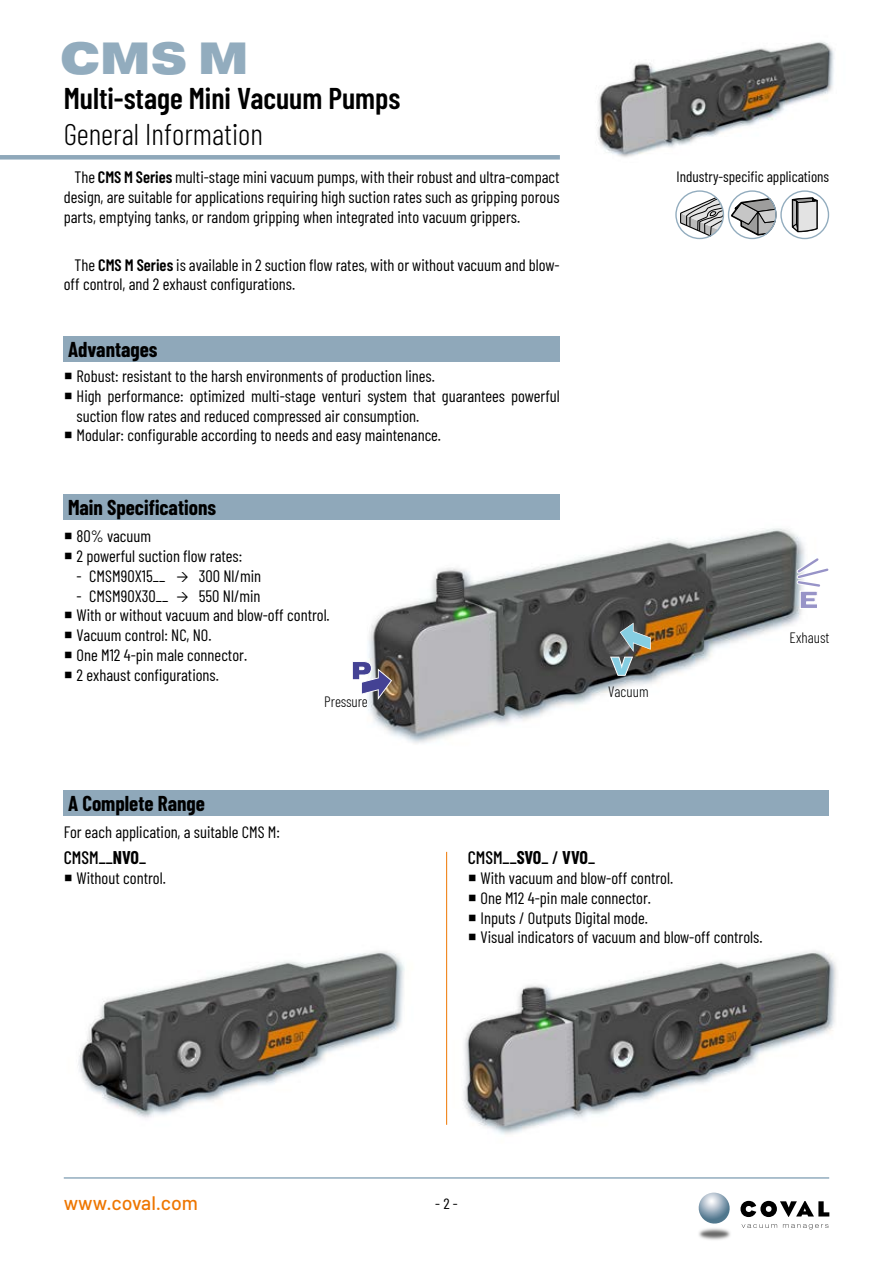
<style>
.page{position:relative;width:893px;height:1263px;background:#fff}
.page>*{position:absolute;margin:0;border:0;box-sizing:border-box;transform-origin:0 0}
.t1{font:900 45px "Pragmatica Ext";color:#92acbe}
.t2{font:600 30px "Barlow Condensed";color:#000}
.t3{font:300 30px "Barlow Condensed";color:#000}
.t4{font:700 21px "Barlow Condensed";color:#000}
.t5{font:500 19.5px "Barlow";color:#ee7601}
.t6{font:500 18px "Barlow Condensed";color:#000}
.t7{font:16.5px/19.8px "Barlow Condensed";color:#000}
.t8{font:15px "Barlow Condensed";color:#000}
.t9{font:300 15px "Barlow Condensed";color:#000}
.t10{font:15px "Barlow Condensed";color:#000;scale:1.05 1}
.s1{font-weight:600}
.s2{font-weight:700}
</style>
<div class="page">
<hr style="left:64px;top:1177px;width:765px;height:2px;background:#92acbe">
<img style="left:699px;top:1228px;width:31px;height:12px">
<svg style="left:698px;top:1192px;width:32px;height:32px"></svg>
<svg style="left:742px;top:1224px;width:35px;height:4px"></svg>
<svg style="left:783px;top:1224px;width:45px;height:5px"></svg>
<svg style="left:740px;top:1201px;width:89px;height:16px"></svg>
<div style="left:0;top:155px;width:560px;height:5px;background:#8fa8ba"></div>
<img style="left:596px;top:42px;width:239px;height:116px">
<img style="left:367px;top:528px;width:438px;height:215px">
<div style="left:64px;top:494px;width:496px;height:26px;background:#8fa8ba"></div>
<div style="left:64px;top:336px;width:496px;height:26px;background:#8fa8ba"></div>
<div style="left:64px;top:790px;width:765px;height:26px;background:#8fa8ba"></div>
<img style="left:447px;top:884px;width:390px;height:250px">
<img style="left:78px;top:951px;width:327px;height:167px">
<svg style="left:675px;top:190px;width:154px;height:49px"></svg>
<hr style="left:446px;top:852px;width:1px;height:273px;background:#ee7601">
<svg style="left:352px;top:661px;width:40px;height:39px"></svg>
<svg style="left:793px;top:554px;width:36px;height:55px"></svg>
<svg style="left:610px;top:623px;width:41px;height:53px"></svg>
<svg style="left:469px;top:894px;width:6px;height:7px"></svg>
<svg style="left:469px;top:914px;width:6px;height:7px"></svg>
<svg style="left:469px;top:934px;width:6px;height:7px"></svg>
<h1 class="t1" style="left:60px;top:29px;width:191px">CMS M</h1>
<h2 class="t2" style="left:64px;top:77px;width:338px">Multi-stage Mini Vacuum Pumps</h2>
<h2 class="t3" style="left:64px;top:113px;width:201px">General Information</h2>
<p class="t7" style="left:64px;top:166px;width:497px;text-align:justify;text-indent:11px">The <span class="s1">CMS M Series</span> multi-stage mini vacuum pumps, with their robust and ultra-compact design, are suitable for applications requiring high suction rates such as gripping porous parts, emptying tanks, or random gripping when integrated into vacuum grippers.</p>
<p class="t7" style="left:64px;top:254px;width:497px;text-indent:11px">The <span class="s1">CMS M Series</span> is available in 2 suction flow rates, with or without vacuum and blow&shy;off control, and 2 exhaust configurations.</p>
<p class="t4" style="left:68px;top:334px;width:91px">Advantages</p>
<p class="t7" style="left:77px;top:365px;width:485px">Robust: resistant to the harsh environments of production lines.<br>High performance: optimized multi-stage venturi system that guarantees powerful suction flow rates and reduced compressed air consumption.<br>Modular: configurable according to needs and easy maintenance.</p>
<p class="t4" style="left:68px;top:492px;width:150px">Main Specifications</p>
<p class="t7" style="left:77px;top:525px;width:167px">80% vacuum<br>2 powerful suction flow rates: ‐ CMSM90X15__</p>
<p class="t7" style="left:199px;top:565px;width:64px">300 Nl/min</p>
<p class="t7" style="left:77px;top:585px;width:255px;text-indent:122px">550 Nl/min<br>With or without vacuum and blow-off control.<br>Vacuum control: NC, NO.<br>One M12 4-pin male connector.<br>2 exhaust configurations.</p>
<p class="t7" style="left:77px;top:585px;width:93px">‐ CMSM90X30__</p>
<p class="t9" style="left:324px;top:691px;width:45px">Pressure</p>
<p class="t8" style="left:677px;top:166px;width:154px">Industry-specific applications</p>
<p class="t9" style="left:608px;top:681px;width:42px">Vacuum</p>
<p class="t9" style="left:790px;top:627px;width:41px">Exhaust</p>
<p class="t4" style="left:68px;top:788px;width:138px">A Complete Range</p>
<p class="t7" style="left:64px;top:821px;width:218px">For each application, a suitable CMS M:</p>
<p class="t6" style="left:64px;top:845px;width:84px">CMSM__<span class="s2">NVO</span>_</p>
<p class="t7" style="left:77px;top:867px;width:91px">Without control.</p>
<p class="t6" style="left:468px;top:845px;width:129px">CMSM__<span class="s2">SVO</span>_ / <span class="s2">VVO</span>_</p>
<p class="t7" style="left:480px;top:867px;width:283px">With vacuum and blow-off control.<br>One M12 4-pin male connector.<br>Inputs / Outputs Digital mode.<br>Visual indicators of vacuum and blow-off controls.</p>
<p class="t5" style="left:64px;top:1188px;width:136px">www.coval.com</p>
<p class="t10" style="left:435px;top:1193px;width:23px">- 2 -</p>
</div>
